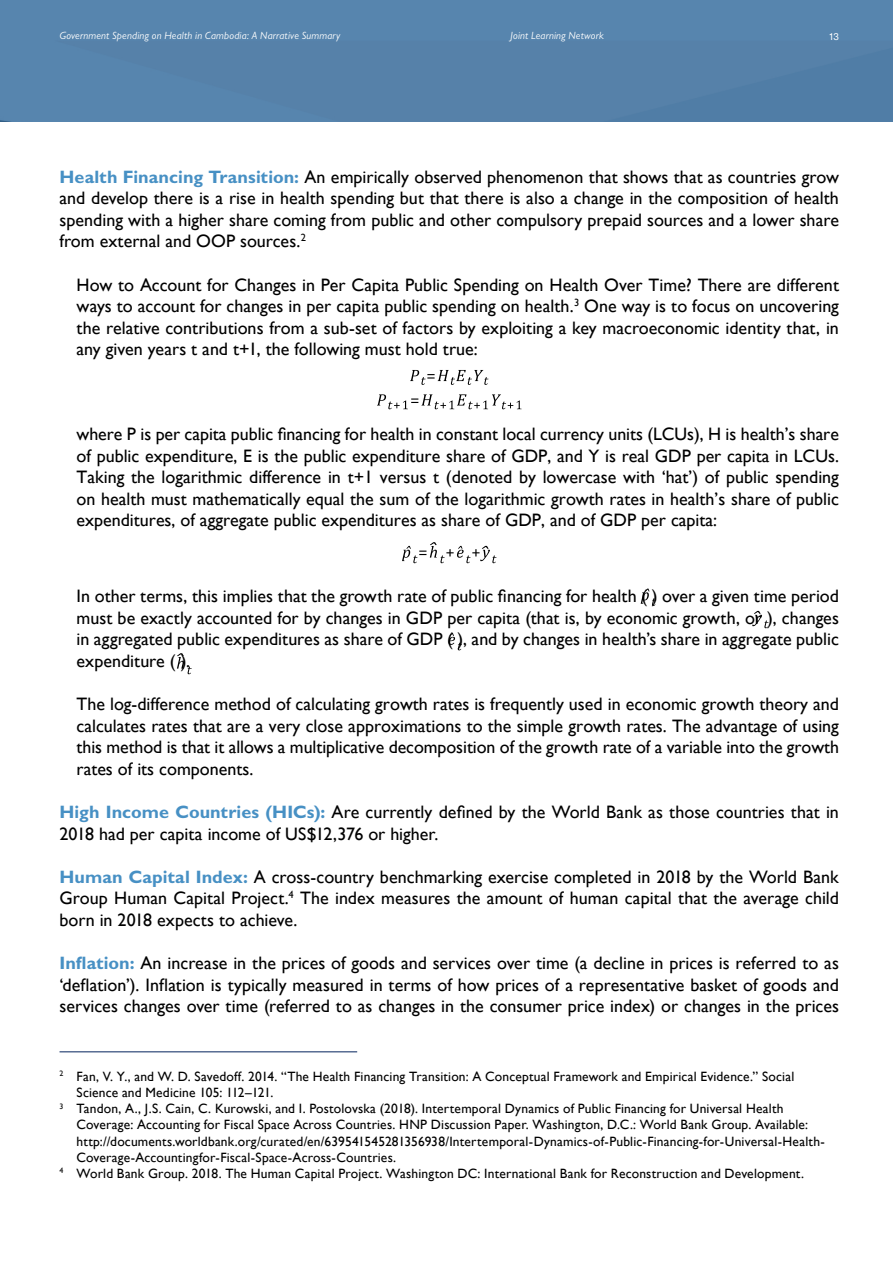
<style>
.page{position:relative;width:893px;height:1263px;background:#fff}
.page>*{position:absolute;margin:0;border:0;box-sizing:border-box;transform-origin:0 0}
.t1{font:18px/21.6px "Gill Sans";color:#000;text-align:justify}
.t2{font:13.5px/16.2px "Gill Sans";letter-spacing:.01em;color:#000}
.t3{font:italic 10.5px "Gill Sans";letter-spacing:.02em;color:#fff}
.t4{font:9.75px "GT America";color:#fff}
.s1{font-weight:700;color:#4790c4}
</style>
<div class="page">
<div style="left:0;top:0;width:893px;height:121px;background:#5681a9"></div>
<hr style="left:60px;top:1051px;width:297px;height:1px;background:#586d93">
<svg style="left:402px;top:542px;width:94px;height:21px"></svg>
<svg style="left:641px;top:589px;width:15px;height:17px"></svg>
<svg style="left:752px;top:611px;width:16px;height:17px"></svg>
<svg style="left:177px;top:653px;width:15px;height:21px"></svg>
<svg style="left:448px;top:633px;width:14px;height:17px"></svg>
<svg style="left:410px;top:370px;width:78px;height:15px"></svg>
<svg style="left:377px;top:394px;width:145px;height:15px"></svg>
<p class="t3" style="left:60px;top:29px;width:282px">Government Spending on Health in Cambodia: A Narrative Summary</p>
<p class="t3" style="left:511px;top:29px;width:95px">Joint Learning Network</p>
<p class="t4" style="left:830px;top:31px;width:11px">13</p>
<p class="t1" style="left:60px;top:166px;width:781px"><span class="s1">Health Financing Transition:</span> An empirically observed phenomenon that shows that as countries grow and develop there is a rise in health spending but that there is also a change in the composition of health spending with a higher share coming from public and other compulsory prepaid sources and a lower share from external and OOP sources.<sup>2</sup></p>
<p class="t1" style="left:77px;top:274px;width:764px">How to Account for Changes in Per Capita Public Spending on Health Over Time? There are different ways to account for changes in per capita public spending on health.<sup>3</sup> One way is to focus on uncovering the relative contributions from a sub-set of factors by exploiting a key macroeconomic identity that, in any given years t and t+1, the following must hold true:</p>
<p class="t1" style="left:77px;top:423px;width:764px">where P is per capita public financing for health in constant local currency units (LCUs), H is health’s share of public expenditure, E is the public expenditure share of GDP, and Y is real GDP per capita in LCUs.<br>Taking the logarithmic difference in t+1 versus t (denoted by lowercase with ‘hat’) of public spending on health must mathematically equal the sum of the logarithmic growth rates in health’s share of public expenditures, of aggregate public expenditures as share of GDP, and of GDP per capita:</p>
<p class="t1" style="left:77px;top:585px;width:764px">In other terms, this implies that the growth rate of public financing for health ( ) over a given time period must be exactly accounted for by changes in GDP per capita (that is, by economic growth, or ), changes in aggregated public expenditures as share of GDP ( ), and by changes in health’s share in aggregate public expenditure ( ).</p>
<p class="t1" style="left:77px;top:693px;width:764px">The log-difference method of calculating growth rates is frequently used in economic growth theory and calculates rates that are a very close approximations to the simple growth rates. The advantage of using this method is that it allows a multiplicative decomposition of the growth rate of a variable into the growth rates of its components.</p>
<p class="t1" style="left:60px;top:801px;width:781px"><span class="s1">High Income Countries (HICs):</span> Are currently defined by the World Bank as those countries that in<br>2018 had per capita income of US$12,376 or higher.</p>
<p class="t1" style="left:60px;top:866px;width:781px"><span class="s1">Human Capital Index:</span> A cross-country benchmarking exercise completed in 2018 by the World Bank Group Human Capital Project.<sup>4</sup> The index measures the amount of human capital that the average child born in 2018 expects to achieve.</p>
<p class="t1" style="left:60px;top:952px;width:781px"><span class="s1">Inflation:</span> An increase in the prices of goods and services over time (a decline in prices is referred to as ‘deflation’). Inflation is typically measured in terms of how prices of a representative basket of goods and services changes over time (referred to as changes in the consumer price index) or changes in the prices</p>
<p class="t2" style="left:77px;top:1068px;width:719px;text-indent:-17px"><sup>2</sup> Fan, V. Y., and W. D. Savedoff. 2014. “The Health Financing Transition: A Conceptual Framework and Empirical Evidence.” Social<br>Science and Medicine 105: 112–121.</p>
<p class="t2" style="left:77px;top:1100px;width:750px;text-indent:-17px"><sup>3</sup> Tandon, A., J.S. Cain, C. Kurowski, and I. Postolovska (2018). Intertemporal Dynamics of Public Financing for Universal Health Coverage: Accounting for Fiscal Space Across Countries. HNP Discussion Paper. Washington, D.C.: World Bank Group. Available: http://documents.worldbank.org/curated/en/639541545281356938/Intertemporal-Dynamics-of-Public-Financing-for-Universal-Health-Coverage-Accountingfor-Fiscal-Space-Across-Countries.</p>
<p class="t2" style="left:60px;top:1165px;width:746px"><sup>4</sup> World Bank Group. 2018. The Human Capital Project. Washington DC: International Bank for Reconstruction and Development.</p>
</div>
